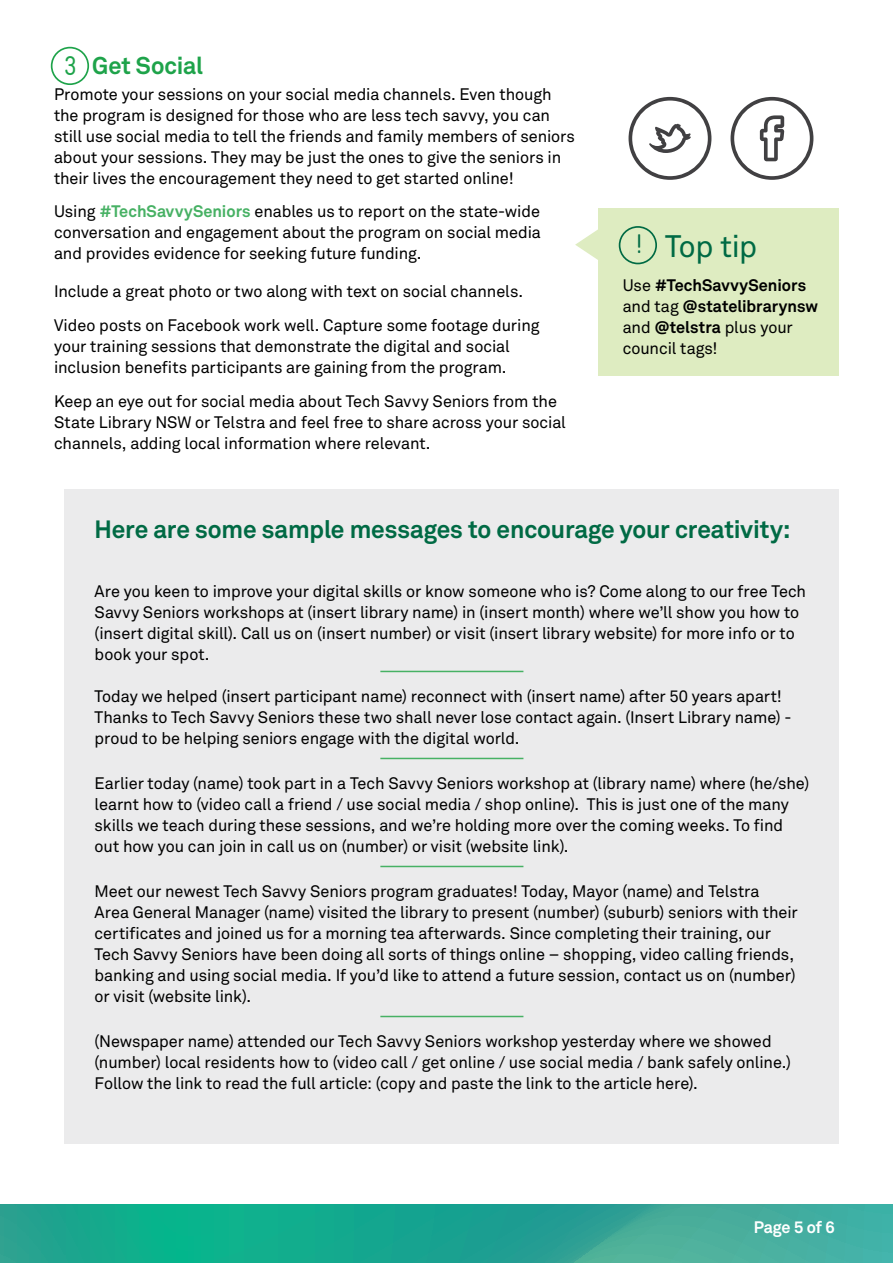
<style>
.page{position:relative;width:893px;height:1263px;background:#fff}
.page>*{position:absolute;margin:0;border:0;box-sizing:border-box;transform-origin:0 0}
.t1{font:30.75px "Telstra Akkurat";letter-spacing:-.015em;color:#006a44}
.t2{font:27px "Gravur Cond Pro Reg R Cone";color:#1ea34a}
.t3{font:27px "Gravur Cond Pro Reg R Cone";color:#006a44}
.t4{font:700 24.75px "Telstra Akkurat";letter-spacing:-.005em;color:#006a44}
.t5{font:700 24px "Telstra Akkurat";color:#1ea34a}
.t6{font:16.5px/21px "Telstra Akkurat";letter-spacing:-.005em;color:#000}
.t7{font:700 16.5px/21px "Telstra Akkurat";color:#000}
.t8{font:700 16.5px "Telstra Akkurat";letter-spacing:-.01em;color:#fff}
.s1{font-weight:700;color:#47b164}
.s2{font-weight:400}
</style>
<div class="page">
<svg style="left:0;top:1204px;width:893px;height:59px;background:#26a994"></svg>
<svg style="left:51px;top:47px;width:38px;height:38px"></svg>
<div style="left:598px;top:208px;width:241px;height:168px;background:#deecc1"></div>
<svg style="left:575px;top:229px;width:23px;height:31px"></svg>
<svg style="left:619px;top:226px;width:38px;height:38px"></svg>
<svg style="left:730px;top:97px;width:83px;height:83px"></svg>
<svg style="left:629px;top:97px;width:82px;height:83px"></svg>
<div style="left:65px;top:489px;width:774px;height:655px;background:#ebebec"></div>
<hr style="left:380px;top:671px;width:143px;height:1px;background:#47b164">
<hr style="left:380px;top:758px;width:143px;height:1px;background:#47b164">
<hr style="left:380px;top:866px;width:143px;height:1px;background:#47b164">
<hr style="left:380px;top:1016px;width:143px;height:1px;background:#47b164">
<h3 class="t2" style="left:64px;top:46px;width:14px">3</h3>
<h3 class="t5" style="left:92px;top:51px;width:113px">Get Social</h3>
<p class="t6" style="left:54px;top:83px;width:523px">Promote your sessions on your social media channels. Even though the program is designed for those who are less tech savvy, you can still use social media to tell the friends and family members of seniors about your sessions. They may be just the ones to give the seniors in their lives the encouragement they need to get started online!</p>
<p class="t6" style="left:54px;top:201px;width:488px;text-align:justify">Using <span class="s1">#TechSavvySeniors</span> enables us to report on the state-wide conversation and engagement about the program on social media and provides evidence for seeking future funding.</p>
<p class="t6" style="left:54px;top:281px;width:471px">Include a great photo or two along with text on social channels.</p>
<p class="t6" style="left:54px;top:315px;width:487px">Video posts on Facebook work well. Capture some footage during your training sessions that demonstrate the digital and social inclusion benefits participants are gaining from the program.</p>
<p class="t6" style="left:54px;top:391px;width:513px">Keep an eye out for social media about Tech Savvy Seniors from the<br>State Library NSW or Telstra and feel free to share across your social channels, adding local information where relevant.</p>
<p class="t3" style="left:635px;top:225px;width:10px">!</p>
<p class="t1" style="left:665px;top:229px;width:93px">Top tip</p>
<p class="t7" style="left:623px;top:275px;width:197px"><span class="s2">Use</span> #TechSavvySeniors <span class="s2">and tag</span> @statelibrarynsw <span class="s2">and</span> @telstra <span class="s2">plus your council tags!</span></p>
<h4 class="t4" style="left:95px;top:514px;width:697px">Here are some sample messages to encourage your creativity:</h4>
<p class="t6" style="left:95px;top:581px;width:713px">Are you keen to improve your digital skills or know someone who is? Come along to our free Tech Savvy Seniors workshops at (insert library name) in (insert month) where we’ll show you how to (insert digital skill). Call us on (insert number) or visit (insert library website) for more info or to book your spot.</p>
<p class="t6" style="left:95px;top:686px;width:698px">Today we helped (insert participant name) reconnect with (insert name) after 50 years apart!<br>Thanks to Tech Savvy Seniors these two shall never lose contact again. (Insert Library name) - proud to be helping seniors engage with the digital world.</p>
<p class="t6" style="left:95px;top:773px;width:716px">Earlier today (name) took part in a Tech Savvy Seniors workshop at (library name) where (he/she) learnt how to (video call a friend / use social media / shop online). This is just one of the many skills we teach during these sessions, and we’re holding more over the coming weeks. To find out how you can join in call us on (number) or visit (website link).</p>
<p class="t6" style="left:95px;top:881px;width:705px">Meet our newest Tech Savvy Seniors program graduates! Today, Mayor (name) and Telstra Area General Manager (name) visited the library to present (number) (suburb) seniors with their certificates and joined us for a morning tea afterwards. Since completing their training, our Tech Savvy Seniors have been doing all sorts of things online – shopping, video calling friends, banking and using social media. If you’d like to attend a future session, contact us on (number) or visit (website link).</p>
<p class="t6" style="left:95px;top:1031px;width:698px">(Newspaper name) attended our Tech Savvy Seniors workshop yesterday where we showed (number) local residents how to (video call / get online / use social media / bank safely online.)<br>Follow the link to read the full article: (copy and paste the link to the article here).</p>
<p class="t8" style="left:754px;top:1217px;width:82px">Page 5 of 6</p>
</div>
